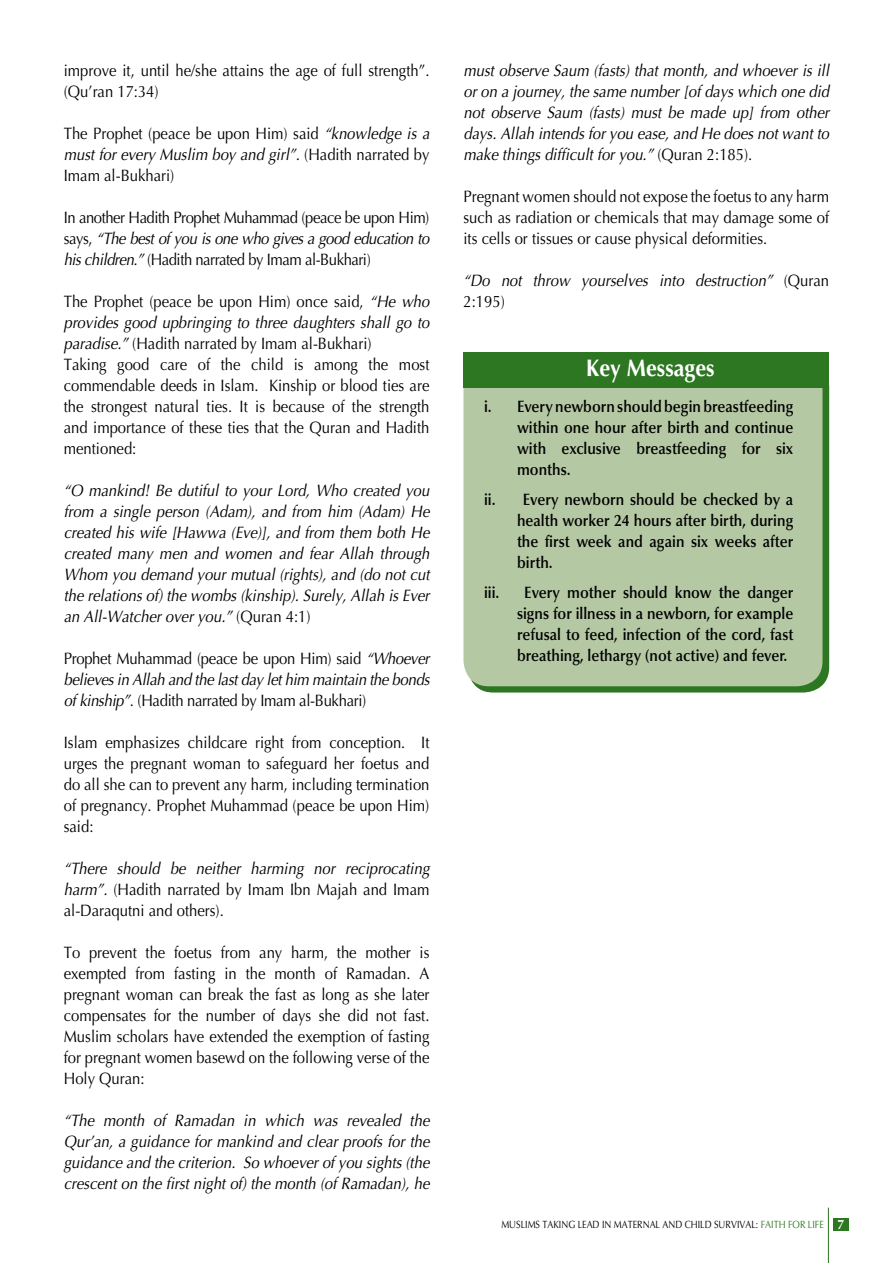
<style>
.page{position:relative;width:893px;height:1263px;background:#fff}
.page>*{position:absolute;margin:0;border:0;box-sizing:border-box;transform-origin:0 0}
.t1{font:700 24px "Optima";color:#fff;scale:.9 1}
.t2{font:16.5px/21px "Optima";color:#000;text-align:justify;scale:.9 1}
.t3{font:italic 16.5px/21px "Optima";color:#000;text-align:justify;scale:.9 1}
.t4{font:600 16.5px/21px "Optima";color:#000;text-align:justify;scale:.9 1}
.t5{font:10.5px "Optima";color:#000;scale:.85 1}
.s1{font-style:italic}
.s2{font-style:normal}
.s3{color:#2d7622}
</style>
<div class="page">
<hr style="left:828px;top:1208px;width:1px;height:55px;background:#2d7622">
<div style="left:833px;top:1219px;width:16px;height:12px;background:#2d7622"></div>
<svg style="left:468px;top:361px;width:361px;height:331px;background:#357b2a"></svg>
<div style="left:463px;top:353px;width:359px;height:333px;background:#b5c8a4;border-radius:26px"></div>
<div style="left:463px;top:352px;width:366px;height:35px;background:#2d7622"></div>
<p class="t2" style="left:64px;top:60px;width:408px">improve it, until he/she attains the age of full strength”. (Qu’ran 17:34)</p>
<p class="t2" style="left:64px;top:123px;width:408px">The Prophet (peace be upon Him) said <span class="s1">“knowledge is a must for every Muslim boy and girl”.</span> (Hadith narrated by Imam al-Bukhari)</p>
<p class="t2" style="left:64px;top:207px;width:408px">In another Hadith Prophet Muhammad (peace be upon Him) says, <span class="s1">“The best of you is one who gives a good education to his children.”</span> (Hadith narrated by Imam al-Bukhari)</p>
<p class="t2" style="left:64px;top:291px;width:408px;text-align:left">The Prophet (peace be upon Him) once said, <span class="s1">“He who provides good upbringing to three daughters shall go to paradise.”</span> (Hadith narrated by Imam al-Bukhari)<br>Taking good care of the child is among the most commendable deeds in Islam. Kinship or blood ties are the strongest natural ties. It is because of the strength and importance of these ties that the Quran and Hadith mentioned:</p>
<p class="t3" style="left:64px;top:480px;width:408px">“O mankind! Be dutiful to your Lord, Who created you from a single person (Adam), and from him (Adam) He created his wife [Hawwa (Eve)], and from them both He created many men and women and fear Allah through Whom you demand your mutual (rights), and (do not cut the relations of) the wombs (kinship). Surely, Allah is Ever an All-Watcher over you.” <span class="s2">(Quran 4:1)</span></p>
<p class="t2" style="left:64px;top:648px;width:408px">Prophet Muhammad (peace be upon Him) said <span class="s1">“Whoever believes in Allah and the last day let him maintain the bonds of kinship”</span>. (Hadith narrated by Imam al-Bukhari)</p>
<p class="t2" style="left:64px;top:732px;width:408px">Islam emphasizes childcare right from conception. It urges the pregnant woman to safeguard her foetus and do all she can to prevent any harm, including termination of pregnancy. Prophet Muhammad (peace be upon Him) said:</p>
<p class="t2" style="left:64px;top:858px;width:408px"><span class="s1">“There should be neither harming nor reciprocating harm”.</span> (Hadith narrated by Imam Ibn Majah and Imam al-Daraqutni and others).</p>
<p class="t2" style="left:64px;top:942px;width:408px">To prevent the foetus from any harm, the mother is exempted from fasting in the month of Ramadan. A pregnant woman can break the fast as long as she later compensates for the number of days she did not fast.<br>Muslim scholars have extended the exemption of fasting for pregnant women basewd on the following verse of the Holy Quran:</p>
<p class="t3" style="left:64px;top:1110px;width:408px">“The month of Ramadan in which was revealed the Qur’an, a guidance for mankind and clear proofs for the guidance and the criterion. So whoever of you sights (the crescent on the first night of) the month (of Ramadan), he</p>
<p class="t3" style="left:463px;top:60px;width:408px">must observe Saum (fasts) that month, and whoever is ill or on a journey, the same number [of days which one did not observe Saum (fasts) must be made up] from other days. Allah intends for you ease, and He does not want to make things difficult for you.” <span class="s2">(Quran 2:185).</span></p>
<p class="t2" style="left:463px;top:186px;width:408px">Pregnant women should not expose the foetus to any harm such as radiation or chemicals that may damage some of its cells or tissues or cause physical deformities.</p>
<p class="t3" style="left:463px;top:270px;width:408px">“Do not throw yourselves into destruction” <span class="s2">(Quran<br>2:195)</span></p>
<p class="t1" style="left:586px;top:354px;width:144px">Key Messages</p>
<p class="t4" style="left:517px;top:396px;width:309px;text-indent:-33px">i. Every newborn should begin breastfeeding within one hour after birth and continue with exclusive breastfeeding for six months.</p>
<p class="t4" style="left:517px;top:489px;width:309px;text-indent:-33px">ii. Every newborn should be checked by a health worker 24 hours after birth, during the first week and again six weeks after birth.</p>
<p class="t4" style="left:484px;top:582px;width:19px">iii.</p>
<p class="t4" style="left:517px;top:582px;width:309px;text-align:center">Every mother should know the danger signs for illness in a newborn, for example refusal to feed, infection of the cord, fast breathing, lethargy (not active) and fever.</p>
<p class="t5" style="left:501px;top:1219px;width:381px">MUSLIMS TAKING LEAD IN MATERNAL AND CHILD SURVIVAL: <span class="s3">FAITH FOR LIFE</span></p>
</div>
